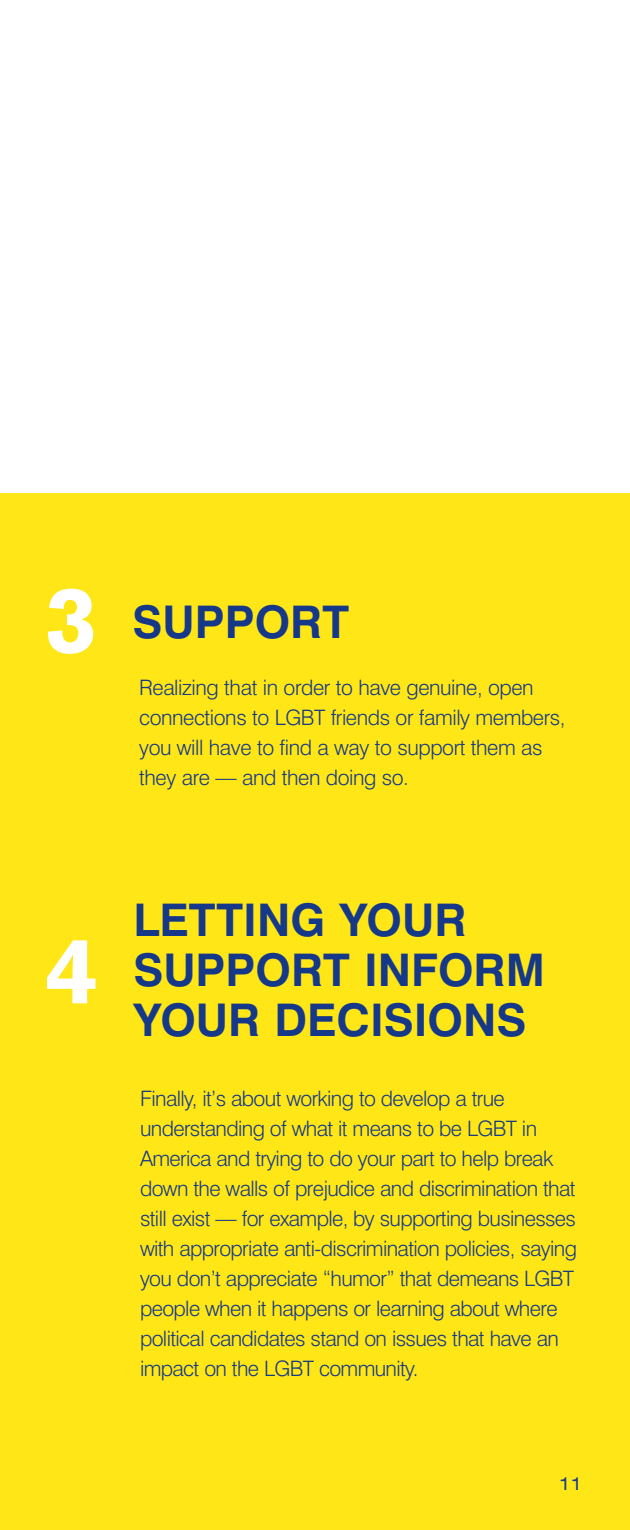
<style>
.page{position:relative;width:630px;height:1530px;background:#fff}
.page>*{position:absolute;margin:0;border:0;box-sizing:border-box;transform-origin:0 0}
.t1{font:700 93px "Akzidenz Grotesk BE";color:#fff}
.t2{font:700 45px/50px "Swiss 721 BT";color:#153889}
.t3{font:300 21.25px/30px "Swiss 721 BT";letter-spacing:-.03em;color:#153889}
.t4{font:expanded 17.5px "Swiss 721 BT";color:#153889}
.s1{font-family:"Akzidenz Grotesk BE";font-size:93px;color:#fff}
</style>
<div class="page">
<div style="left:0;top:493px;width:630px;height:1037px;background:#ffe616"></div>
<h2 class="t2" style="left:45px;top:597px;width:306px"><span class="s1">3</span> SUPPORT</h2>
<p class="t3" style="left:139px;top:672px;width:428px">Realizing that in order to have genuine, open connections to LGBT friends or family members, you will have to find a way to support them as they are — and then doing so.</p>
<h1 class="t1" style="left:46px;top:917px;width:54px">4</h1>
<h2 class="t2" style="left:133px;top:894px;width:413px">LETTI NG YOUR<br>SUPPORT INFORM<br>YOUR DECISIONS</h2>
<p class="t3" style="left:140px;top:1084px;width:438px">Finally, it’s about working to develop a true understanding of what it means to be LGBT in America and trying to do your part to help break down the walls of prejudice and discrimination that still exist — for example, by supporting businesses with appropriate anti-discrimination policies, saying you don’t appreciate “humor” that demeans LGBT people when it happens or learning about where political candidates stand on issues that have an impact on the LGBT community.</p>
<p class="t4" style="left:559px;top:1474px;width:25px">11</p>
</div>
